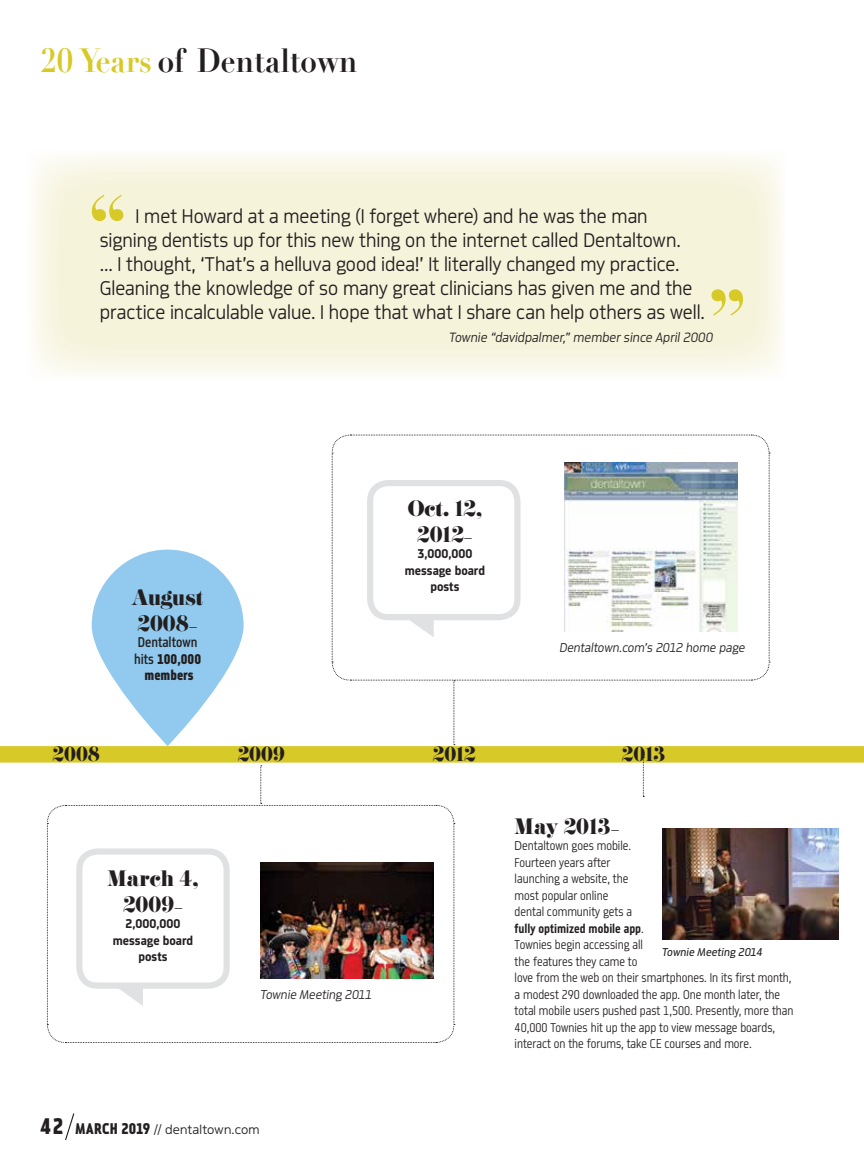
<style>
.page{position:relative;width:864px;height:1175px;background:#fff}
.page>*{position:absolute;margin:0;border:0;box-sizing:border-box;transform-origin:0 0}
.t1{font:700 84px "Didot";color:#d7c927}
.t2{font:700 32.85px "Didot";color:#231f20;scale:.9 1}
.t3{font:300 21px/24px "Metroflex Uni";color:#231f20}
.t4{font:19.5px/25.5px "Eloquent JF Pro";color:#231f20;text-align:center}
.t5{font:18px "Eloquent JF Pro";color:#231f20}
.t6{font:15px/16.5px "Metroflex Narrow Hvy";color:#231f20;text-align:center}
.t7{font:500 15px "Metroflex Narrow";color:#231f20}
.t8{font:italic 300 14.25px "Metroflex Uni";letter-spacing:.005em;color:#231f20}
.t9{font:300 13.5px/16.5px "Metroflex Narrow";color:#231f20}
.t10{font:700 13.5px/16.5px "Metroflex Uni";color:#231f20;text-align:center}
.t11{font:italic 300 13.5px "Metroflex Uni";letter-spacing:.005em;color:#231f20}
.t12{font:300 13.5px "Metroflex Wide";letter-spacing:.015em;color:#231f20}
.t13{font:italic 12px "Metroflex Uni";letter-spacing:.01em;color:#231f20}
.s1{color:#d7c927}
.s2{font-family:"Metroflex Uni";font-weight:300;font-size:13.5px}
.s3{font-family:"Metroflex Narrow";font-weight:500}
.s4{font-family:"Metroflex Narrow Hvy";font-weight:400;font-size:24px}
.s5{font-family:"Metroflex Narrow Hvy";font-weight:400;font-size:16.5px}
.s6{font-family:"Metroflex Uni"}
.s7{font-weight:700}
</style>
<div class="page">
<svg style="left:33px;top:156px;width:749px;height:218px;background:#f6f4de"></svg>
<div style="left:0;top:746px;width:864px;height:16px;background:#d7c927"></div>
<svg style="left:643px;top:757px;width:1px;height:40px"></svg>
<img style="left:662px;top:828px;width:176px;height:111px">
<svg style="left:92px;top:549px;width:152px;height:197px;fill:#91caee"></svg>
<svg style="left:331px;top:434px;width:439px;height:311px"></svg>
<svg style="left:47px;top:765px;width:408px;height:278px"></svg>
<svg style="left:65px;top:1113px;width:10px;height:27px"></svg>
<h2 class="t2" style="left:40px;top:40px;width:354px"><span class="s1">20 Years</span> of Dentaltown</h2>
<h1 class="t1" style="left:88px;top:173px;width:40px">“</h1>
<p class="t3" style="left:100px;top:204px;width:607px;text-indent:36px">I met Howard at a meeting (I forget where) and he was the man signing dentists up for this new thing on the internet called Dentaltown.<br>... I thought, ‘That’s a helluva good idea!’ It literally changed my practice.<br>Gleaning the knowledge of so many great clinicians has given me and the practice incalculable value. I hope that what I share can help others as well.</p>
<p class="t8" style="left:449px;top:329px;width:265px">Townie “davidpalmer,” member since April 2000</p>
<h1 class="t1" style="left:708px;top:268px;width:40px">”</h1>
<h3 class="t4" style="left:132px;top:586px;width:73px">August<br>2008<span class="s2">—</span></h3>
<p class="t7" style="left:138px;top:633px;width:61px">Dentaltown</p>
<p class="t6" style="left:134px;top:650px;width:69px"><span class="s3">hits</span> 100,000 members</p>
<h3 class="t4" style="left:408px;top:497px;width:76px">Oct. 12,<br>2012<span class="s2">—</span></h3>
<p class="t10" style="left:405px;top:545px;width:82px">3,000,000 message board posts</p>
<p class="t11" style="left:560px;top:639px;width:187px">Dentaltown.com’s 2012 home page</p>
<h3 class="t5" style="left:53px;top:744px;width:49px">2008</h3>
<h3 class="t5" style="left:238px;top:744px;width:49px">2009</h3>
<h3 class="t5" style="left:433px;top:744px;width:45px">2012</h3>
<h3 class="t5" style="left:622px;top:744px;width:45px">2013</h3>
<h3 class="t4" style="left:108px;top:866px;width:92px">March 4,<br>2009<span class="s2">—</span></h3>
<p class="t10" style="left:113px;top:915px;width:82px">2,000,000 message board posts</p>
<p class="t11" style="left:260px;top:986px;width:113px">Townie Meeting 2011</p>
<p class="t12" style="left:40px;top:1121px;width:221px"><span class="s4">42</span> <span class="s5">MARCH 2019</span> // dentaltown.com</p>
<h3 class="t4" style="left:515px;top:814px;width:107px">May 2013<span class="s2">—</span></h3>
<p class="t9" style="left:515px;top:837px;width:280px"><span class="s6">D</span>entaltown goes mobile.<br>Fourteen years after<br>launching a website, the<br>most popular online<br>dental community gets a<br><span class="s7">fully optimized mobile app</span>.<br>Townies begin accessing all<br>the features they came to<br>love from the web on their smartphones. In its first month, a modest 290 downloaded the app. One month later, the total mobile users pushed past 1,500. Presently, more than 40,000 Townies hit up the app to view message boards, interact on the forums, take CE courses and more.</p>
<p class="t13" style="left:662px;top:945px;width:102px">Townie Meeting 2014</p>
</div>
